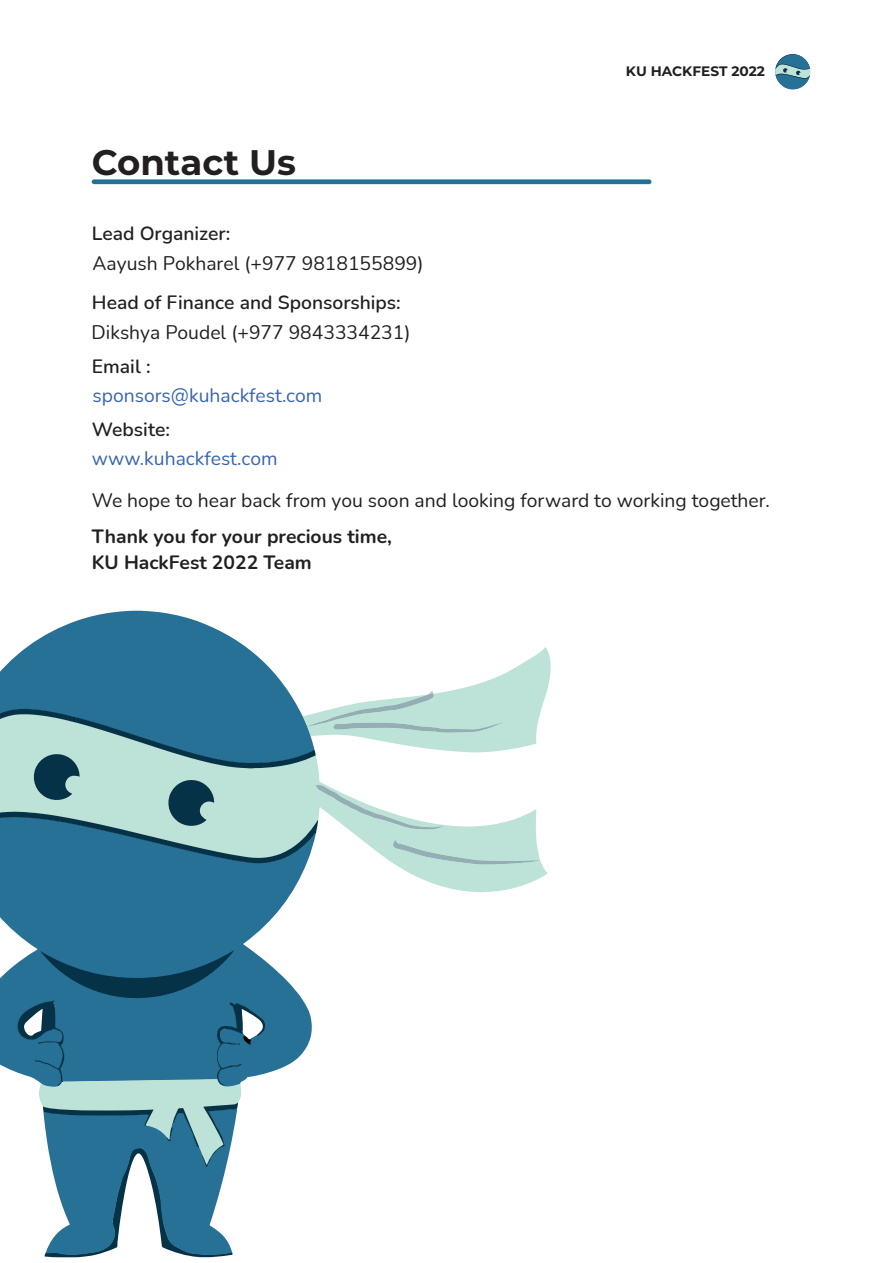
<style>
.page{position:relative;width:893px;height:1263px;background:#fff}
.page>*{position:absolute;margin:0;border:0;box-sizing:border-box;transform-origin:0 0}
.t1{font:700 35.55px "Montserrat";color:#231f20}
.t2{font:19.35px "Nunito";color:#231f20}
.t3{font:600 19.35px "Nunito";color:#231f20}
.t4{font:700 19.35px/26.1px "Nunito";color:#231f20}
.t5{font:19.35px "Nunito";color:#3765b0}
.t6{font:700 13.8px "Montserrat";color:#231f20}
</style>
<div class="page">
<svg style="left:129px;top:610px;width:13px;height:1px"></svg>
<svg style="left:394px;top:864px;width:154px;height:28px;fill:#bde2d7"></svg>
<svg style="left:0;top:864px;width:312px;height:210px;fill:#277096"></svg>
<svg style="left:27px;top:611px;width:219px;height:36px;fill:#277096"></svg>
<svg style="left:0;top:647px;width:551px;height:217px"></svg>
<svg style="left:17px;top:950px;width:248px;height:308px"></svg>
<div style="left:92px;top:179px;width:559px;height:5px;background:#227197;border-radius:2px"></div>
<svg style="left:775px;top:54px;width:35px;height:35px"></svg>
<h1 class="t1" style="left:92px;top:137px;width:206px">Contact Us</h1>
<p class="t3" style="left:92px;top:220px;width:140px">Lead Organizer:</p>
<p class="t2" style="left:93px;top:249px;width:333px">Aayush Pokharel (+977 9818155899)</p>
<p class="t3" style="left:92px;top:289px;width:310px">Head of Finance and Sponsorships:</p>
<p class="t2" style="left:92px;top:318px;width:320px">Dikshya Poudel (+977 9843334231)</p>
<p class="t3" style="left:92px;top:353px;width:60px">Email :</p>
<p class="t5" style="left:93px;top:382px;width:231px">sponsors@kuhackfest.com</p>
<p class="t3" style="left:92px;top:415px;width:80px">Website:</p>
<p class="t5" style="left:92px;top:445px;width:187px">www.kuhackfest.com</p>
<p class="t6" style="left:626px;top:61px;width:140px">KU HACKFEST 2022</p>
<p class="t2" style="left:92px;top:487px;width:679px">We hope to hear back from you soon and looking forward to working together.</p>
<p class="t4" style="left:92px;top:523px;width:302px">Thank you for your precious time,<br>KU HackFest 2022 Team</p>
</div>
